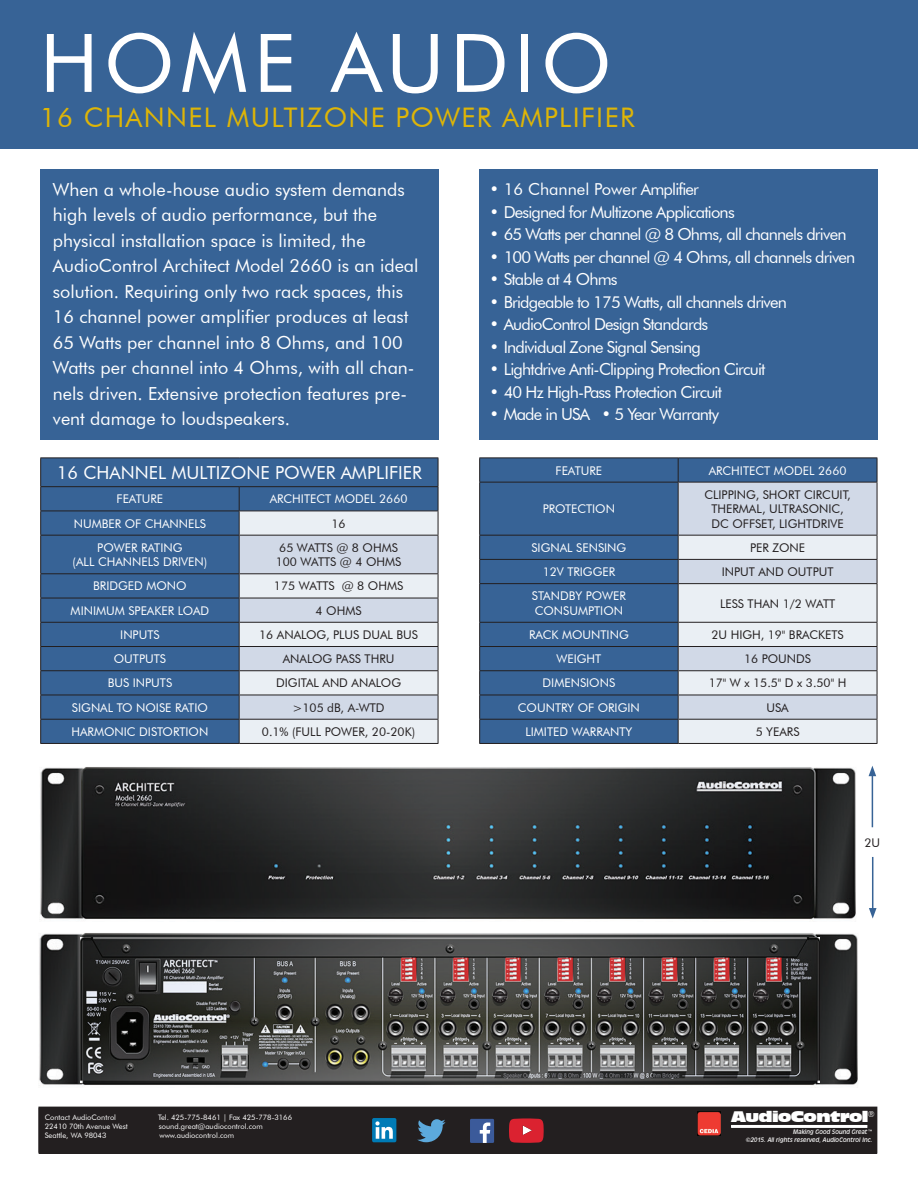
<style>
.page{position:relative;width:918px;height:1188px;background:#fff}
.page>*{position:absolute;margin:0;border:0;box-sizing:border-box;transform-origin:0 0}
.t1{font:81px "Futura BT";letter-spacing:.07em;color:#fff}
.t2{font:27px "Futura BT";letter-spacing:.05em;color:#deb507}
.t3{font:18px/25.5px "Futura BT";color:#fff}
.t4{font:16.5px "Futura BT";letter-spacing:-.05em;color:#fff}
.t5{font:16.5px "Futura BT";color:#fff}
.t6{font:14.25px "Incised 901 BT Nord";letter-spacing:-.04em;color:#fff}
.t7{font:12px/14.4px "Futura BT";color:#fff;text-align:center}
.t8{font:12px/14.4px "Futura BT";color:#231f20}
.t9{font:7.5px "Futura BT";color:#fff}
.t10{font:italic 6px/8.1px "Incised 901 BT";color:#fff;text-align:right}
</style>
<div class="page">
<div style="left:39px;top:1107px;width:838px;height:46px;background:#231f20"></div>
<hr style="left:38px;top:1107px;width:1px;height:46px;background:#231f20">
<hr style="left:38px;top:1153px;width:839px;height:1px;background:#231f20">
<div style="left:41px;top:459px;width:198px;height:284px;background:#376396"></div>
<hr style="left:40px;top:458px;width:199px;height:1px;background:#231f20">
<hr style="left:40px;top:486px;width:199px;height:1px;background:#231f20">
<hr style="left:40px;top:511px;width:199px;height:1px;background:#231f20">
<hr style="left:40px;top:719px;width:199px;height:1px;background:#231f20">
<svg style="left:40px;top:458px;width:1px;height:77px"></svg>
<hr style="left:40px;top:535px;width:199px;height:1px;background:#231f20">
<hr style="left:40px;top:536px;width:1px;height:37px;background:#231f20">
<hr style="left:40px;top:573px;width:199px;height:1px;background:#231f20">
<hr style="left:40px;top:598px;width:199px;height:1px;background:#231f20">
<hr style="left:40px;top:622px;width:199px;height:1px;background:#231f20">
<hr style="left:40px;top:646px;width:199px;height:1px;background:#231f20">
<hr style="left:40px;top:670px;width:199px;height:1px;background:#231f20">
<hr style="left:40px;top:695px;width:199px;height:1px;background:#231f20">
<svg style="left:40px;top:574px;width:1px;height:169px"></svg>
<svg style="left:239px;top:458px;width:200px;height:285px;background:#b7c4d4"></svg>
<hr style="left:40px;top:743px;width:199px;height:1px;background:#231f20">
<hr style="left:239px;top:743px;width:199px;height:1px;background:#231f20">
<div style="left:0;top:0;width:918px;height:148px;background:#376396"></div>
<div style="left:40px;top:169px;width:399px;height:271px;background:#376396"></div>
<div style="left:479px;top:169px;width:399px;height:271px;background:#376396"></div>
<div style="left:731px;top:1125px;width:136px;height:3px;background:#fff;border:1px solid #fff"></div>
<img style="left:698px;top:1112px;width:23px;height:23px">
<img style="left:39px;top:933px;width:819px;height:153px">
<img style="left:80px;top:938px;width:739px;height:144px">
<img style="left:40px;top:767px;width:816px;height:153px">
<div style="left:480px;top:459px;width:397px;height:284px;background:#376396"></div>
<div style="left:679px;top:483px;width:198px;height:52px;background:#d1d9e7"></div>
<svg style="left:479px;top:459px;width:1px;height:23px"></svg>
<svg style="left:678px;top:459px;width:1px;height:23px"></svg>
<svg style="left:877px;top:458px;width:1px;height:24px"></svg>
<hr style="left:479px;top:458px;width:199px;height:1px;background:#231f20">
<hr style="left:678px;top:458px;width:199px;height:1px;background:#231f20">
<hr style="left:479px;top:482px;width:199px;height:1px;background:#231f20">
<hr style="left:479px;top:482px;width:1px;height:53px;background:#231f20">
<hr style="left:678px;top:482px;width:199px;height:1px;background:#231f20">
<hr style="left:678px;top:482px;width:1px;height:53px;background:#231f20">
<hr style="left:877px;top:482px;width:1px;height:53px;background:#231f20">
<hr style="left:479px;top:535px;width:199px;height:1px;background:#231f20">
<hr style="left:479px;top:559px;width:199px;height:1px;background:#231f20">
<svg style="left:479px;top:536px;width:1px;height:47px"></svg>
<hr style="left:479px;top:583px;width:199px;height:1px;background:#231f20">
<hr style="left:479px;top:584px;width:1px;height:38px;background:#231f20">
<hr style="left:479px;top:622px;width:199px;height:1px;background:#231f20">
<hr style="left:479px;top:646px;width:199px;height:1px;background:#231f20">
<hr style="left:479px;top:670px;width:199px;height:1px;background:#231f20">
<hr style="left:479px;top:695px;width:199px;height:1px;background:#231f20">
<hr style="left:479px;top:719px;width:199px;height:1px;background:#231f20">
<svg style="left:479px;top:623px;width:1px;height:120px"></svg>
<svg style="left:678px;top:535px;width:200px;height:208px;background:#d4d9e1"></svg>
<hr style="left:479px;top:743px;width:199px;height:1px;background:#231f20">
<hr style="left:678px;top:743px;width:199px;height:1px;background:#231f20">
<div style="left:470px;top:1119px;width:24px;height:24px;background:#3b5a9a"></div>
<svg style="left:480px;top:1122px;width:10px;height:21px"></svg>
<div style="left:372px;top:1118px;width:24px;height:24px;background:#007bb6;border-radius:2px"></div>
<svg style="left:375px;top:1121px;width:22px;height:18px"></svg>
<svg style="left:509px;top:1118px;width:35px;height:25px"></svg>
<svg style="left:417px;top:1119px;width:29px;height:23px"></svg>
<hr style="left:872px;top:774px;width:1px;height:53px;background:#376396">
<svg style="left:869px;top:766px;width:7px;height:10px"></svg>
<hr style="left:872px;top:857px;width:1px;height:53px;background:#376396">
<svg style="left:869px;top:908px;width:8px;height:11px"></svg>
<h1 class="t1" style="left:40px;top:14px;width:573px">HOME AUDIO</h1>
<h2 class="t2" style="left:40px;top:101px;width:596px">16 CHANNEL MULTIZONE POWER AMPLIFIER</h2>
<p class="t3" style="left:53px;top:176px;width:367px">When a whole-house audio system demands high levels of audio performance, but the physical installation space is limited, the AudioControl Architect Model 2660 is an ideal solution. Requiring only two rack spaces, this 16 channel power amplifier produces at least 65 Watts per channel into 8 Ohms, and 100<br>Watts per channel into 4 Ohms, with all chan&shy;nels driven. Extensive protection features pre&shy;vent damage to loudspeakers.</p>
<p class="t3" style="left:57px;top:460px;width:366px">16 CHANNEL MULTIZONE POWER AMPLIFIER</p>
<p class="t7" style="left:117px;top:492px;width:48px">FEATURE</p>
<p class="t7" style="left:270px;top:492px;width:139px">ARCHITECT MODEL 2660</p>
<p class="t7" style="left:74px;top:516px;width:134px">NUMBER OF CHANNELS</p>
<p class="t8" style="left:332px;top:516px;width:16px">16</p>
<p class="t7" style="left:73px;top:540px;width:136px">POWER RATING<br>(ALL CHANNELS DRIVEN)</p>
<p class="t8" style="left:276px;top:540px;width:127px">65 WATTS @ 8 OHMS<br>100 WATTS @ 4 OHMS</p>
<p class="t7" style="left:93px;top:579px;width:95px">BRIDGED MONO</p>
<p class="t8" style="left:274px;top:579px;width:131px">175 WATTS @ 8 OHMS</p>
<p class="t7" style="left:71px;top:603px;width:140px">MINIMUM SPEAKER LOAD</p>
<p class="t8" style="left:316px;top:603px;width:47px">4 OHMS</p>
<p class="t7" style="left:120px;top:627px;width:41px">INPUTS</p>
<p class="t8" style="left:259px;top:627px;width:160px">16 ANALOG, PLUS DUAL BUS</p>
<p class="t7" style="left:114px;top:652px;width:54px">OUTPUTS</p>
<p class="t8" style="left:283px;top:652px;width:113px">ANALOG PASS THRU</p>
<p class="t7" style="left:108px;top:676px;width:66px">BUS INPUTS</p>
<p class="t8" style="left:276px;top:676px;width:126px">DIGITAL AND ANALOG</p>
<p class="t7" style="left:72px;top:700px;width:137px">SIGNAL TO NOISE RATIO</p>
<p class="t8" style="left:293px;top:700px;width:94px">&gt;105 dB, A-WTD</p>
<p class="t7" style="left:71px;top:724px;width:138px">HARMONIC DISTORTION</p>
<p class="t8" style="left:262px;top:724px;width:155px">0.1% (FULL POWER, 20-20K)</p>
<p class="t5" style="left:490px;top:179px;width:211px">• 16 Channel Power Amplifier</p>
<p class="t4" style="left:490px;top:202px;width:247px">• Designed for Multizone Applications</p>
<p class="t4" style="left:490px;top:224px;width:358px">• 65 Watts per channel @ 8 Ohms, all channels driven</p>
<p class="t4" style="left:490px;top:247px;width:367px">• 100 Watts per channel @ 4 Ohms, all channels driven</p>
<p class="t4" style="left:490px;top:269px;width:130px">• Stable at 4 Ohms</p>
<p class="t4" style="left:490px;top:292px;width:299px">• Bridgeable to 175 Watts, all channels driven</p>
<p class="t4" style="left:490px;top:314px;width:220px">• AudioControl Design Standards</p>
<p class="t4" style="left:490px;top:337px;width:213px">• Individual Zone Signal Sensing</p>
<p class="t4" style="left:490px;top:359px;width:277px">• Lightdrive Anti-Clipping Protection Circuit</p>
<p class="t4" style="left:490px;top:382px;width:234px">• 40 Hz High-Pass Protection Circuit</p>
<p class="t4" style="left:490px;top:404px;width:231px">• Made in USA • 5 Year Warranty</p>
<p class="t7" style="left:556px;top:463px;width:48px">FEATURE</p>
<p class="t7" style="left:709px;top:463px;width:139px">ARCHITECT MODEL 2660</p>
<p class="t7" style="left:543px;top:502px;width:74px">PROTECTION</p>
<p class="t8" style="left:704px;top:487px;width:148px;text-align:center">CLIPPING, SHORT CIRCUIT,<br>THERMAL, ULTRASONIC,<br>DC OFFSET, LIGHTDRIVE</p>
<p class="t7" style="left:531px;top:540px;width:96px">SIGNAL SENSING</p>
<p class="t8" style="left:750px;top:540px;width:57px">PER ZONE</p>
<p class="t7" style="left:543px;top:565px;width:74px">12V TRIGGER</p>
<p class="t8" style="left:722px;top:565px;width:113px">INPUT AND OUTPUT</p>
<p class="t7" style="left:532px;top:589px;width:95px;text-align:left">STANDBY POWER<br>CONSUMPTION</p>
<p class="t8" style="left:720px;top:596px;width:117px">LESS THAN 1/2 WATT</p>
<p class="t7" style="left:529px;top:627px;width:101px">RACK MOUNTING</p>
<p class="t8" style="left:711px;top:627px;width:134px">2U HIGH, 19" BRACKETS</p>
<p class="t7" style="left:557px;top:652px;width:46px">WEIGHT</p>
<p class="t8" style="left:744px;top:652px;width:69px">16 POUNDS</p>
<p class="t7" style="left:543px;top:676px;width:74px">DIMENSIONS</p>
<p class="t8" style="left:709px;top:676px;width:139px">17" W x 15.5" D x 3.50" H</p>
<p class="t7" style="left:518px;top:700px;width:123px">COUNTRY OF ORIGIN</p>
<p class="t8" style="left:766px;top:700px;width:24px">USA</p>
<p class="t7" style="left:525px;top:724px;width:109px">LIMITED WARRANTY</p>
<p class="t8" style="left:756px;top:724px;width:45px">5 YEARS</p>
<p class="t8" style="left:865px;top:836px;width:17px">2U</p>
<p class="t9" style="left:45px;top:1113px;width:73px">Contact AudioControl</p>
<p class="t9" style="left:158px;top:1113px;width:136px">Tel. 425-775-8461 | Fax 425-778-3166</p>
<p class="t9" style="left:45px;top:1122px;width:85px">22410 70th Avenue West</p>
<p class="t9" style="left:159px;top:1122px;width:106px">sound.great@audiocontrol.com</p>
<p class="t9" style="left:45px;top:1131px;width:63px">Seattle, WA 98043</p>
<p class="t9" style="left:160px;top:1131px;width:76px">www.audiocontrol.com</p>
<p class="t6" style="left:731px;top:1108px;width:145px">AudioControl<sup>®</sup></p>
<p class="t10" style="left:746px;top:1128px;width:128px">Making Good Sound Great™<br>©2015. All rights reserved, AudioControl Inc.</p>
</div>
